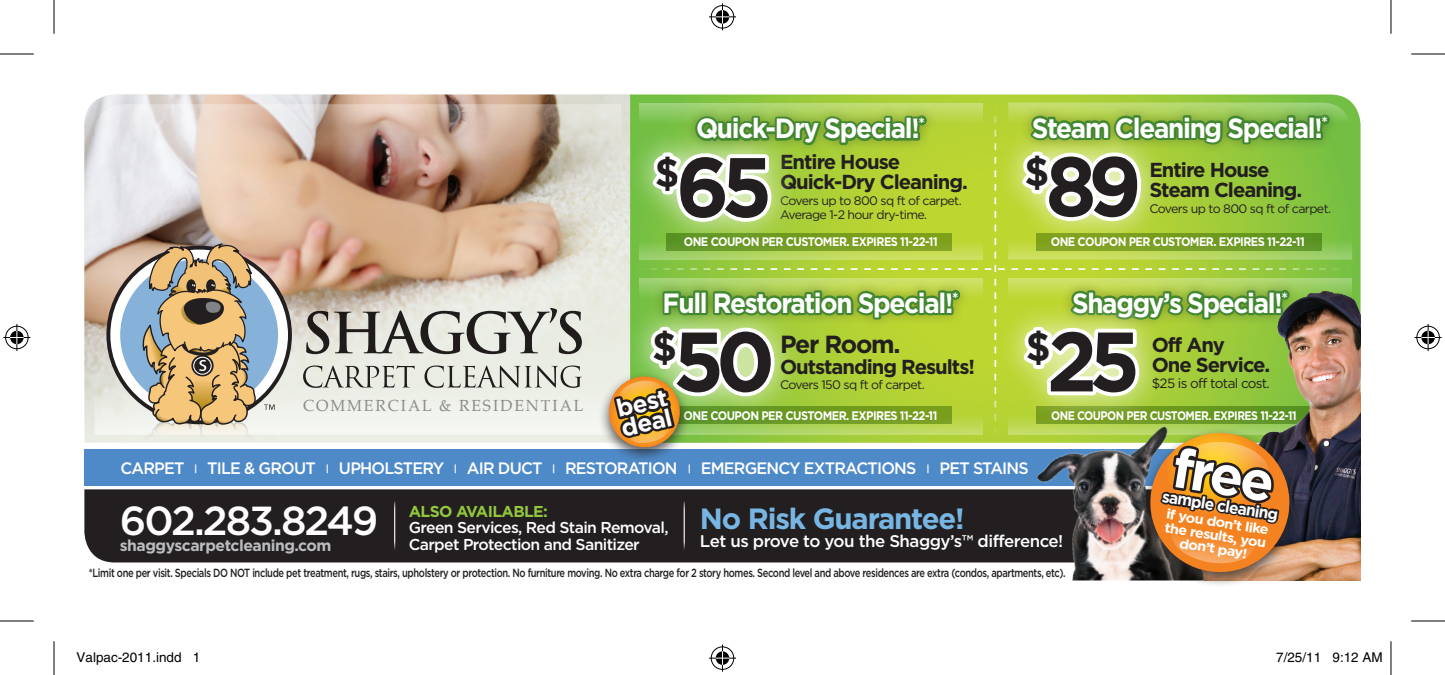
<style>
.page{position:relative;width:1445px;height:675px;background:#fff}
.page>*{position:absolute;margin:0;border:0;box-sizing:border-box;transform-origin:0 0}
.t1{font:700 84.15px "Gotham";letter-spacing:-.1em;color:#231f20;scale:.96 1}
.t2{font:700 54.9px "Gotham";color:#fff}
.t3{font:500 40.5px "Gotham";letter-spacing:-.05em;color:#fff}
.t4{font:700 29.25px "Gotham";letter-spacing:-.04em;color:#77b6e4}
.t5{font:700 27.9px "Gotham";letter-spacing:-.05em;color:#fff;scale:.94 1}
.t6{font:700 24.75px "Gotham";letter-spacing:-.05em;color:#231f20}
.t7{font:700 24.53px/19.8px "Gotham";color:#fff}
.t8{font:700 20.25px/20.2px "Gotham";letter-spacing:-.05em;color:#231f20}
.t9{font:500 16.88px "Gotham";letter-spacing:-.03em;color:#fff}
.t10{font:500 16.65px "Gotham";letter-spacing:-.05em;color:#fff}
.t11{font:700 16.65px "Gotham";color:#fff;scale:.94 1}
.t12{font:500 15.75px/16.9px "Gotham";letter-spacing:-.04em;color:#fff}
.t13{font:700 15.75px "Gotham";letter-spacing:-.03em;color:#bcbdc0}
.t14{font:15.75px "Palatino";letter-spacing:.12em;color:#939598}
.t15{font:700 15.75px "Gotham";letter-spacing:-.04em;color:#92c73d}
.t16{font:700 13.5px/13.3px "Gotham";color:#fff;text-align:center;scale:1.08 1}
.t17{font:13.5px "Helvetica";color:#000}
.t18{font:13.5px "Gotham";letter-spacing:-.05em;color:#231f20}
.t19{font:700 12.38px "Gotham";letter-spacing:-.05em;color:#fff;scale:.9 1}
.t20{font:12.38px/14px "Gotham";letter-spacing:-.05em;color:#231f20}
.t21{font:700 12.38px "Gotham";letter-spacing:-.05em;color:#fff;scale:.87 1}
.t22{font:500 11.7px "Gotham";letter-spacing:-.04em;color:#231f20;scale:.79 1}
.s1{font-weight:700;font-size:9.45px}
</style>
<div class="page">
<img style="left:84px;top:94px;width:546px;height:349px">
<svg style="left:630px;top:94px;width:730px;height:192px;background:#97cb4a"></svg>
<img style="left:94px;top:104px;width:511px;height:331px">
<svg style="left:306px;top:308px;width:276px;height:46px;background:#adaca6"></svg>
<svg style="left:303px;top:366px;width:111px;height:22px;background:#bcbeb6"></svg>
<svg style="left:424px;top:366px;width:158px;height:22px;background:#bebfb9"></svg>
<svg style="left:106px;top:242px;width:186px;height:201px;background:#bfb49f"></svg>
<div style="left:84px;top:489px;width:521px;height:73px;background:#231f20"></div>
<div style="left:84px;top:449px;width:1276px;height:37px;background:#4f8ac8"></div>
<div style="left:598px;top:371px;width:92px;height:92px;background:#231f20;opacity:.75"></div>
<img style="left:1300px;top:286px;width:60px;height:294px">
<div style="left:1139px;top:427px;width:161px;height:161px;background:#231f20;opacity:.75"></div>
<img style="left:605px;top:103px;width:747px;height:474px">
<hr style="left:683px;top:501px;width:2px;height:51px;background:#fff">
<hr style="left:394px;top:501px;width:1px;height:51px;background:#fff">
<hr style="left:0;top:54px;width:34px;height:1px;background:#000">
<hr style="left:1411px;top:54px;width:33px;height:1px;background:#000">
<hr style="left:0;top:621px;width:34px;height:1px;background:#000">
<hr style="left:1411px;top:621px;width:33px;height:1px;background:#000">
<hr style="left:54px;top:0;width:1px;height:34px;background:#000">
<hr style="left:54px;top:641px;width:1px;height:34px;background:#000">
<hr style="left:1390px;top:0;width:1px;height:34px;background:#000">
<hr style="left:1390px;top:641px;width:1px;height:34px;background:#000">
<svg style="left:709px;top:3px;width:27px;height:27px"></svg>
<svg style="left:709px;top:645px;width:27px;height:27px"></svg>
<svg style="left:3px;top:324px;width:27px;height:27px"></svg>
<svg style="left:1414px;top:324px;width:27px;height:27px"></svg>
<div style="left:131px;top:653px;width:5px;height:8px;border:1px solid #fff;border-radius:50%"></div>
<div style="left:130px;top:652px;width:7px;height:10px;border:1px solid #fff;border-radius:50%"></div>
<h3 class="t14" style="left:303px;top:392px;width:282px">COMMERCIAL &amp; RESIDENTIAL</h3>
<h3 class="t5" style="left:696px;top:112px;width:245px">Quick-Dry Special!<sup>*</sup></h3>
<h1 class="t1" style="left:655px;top:136px;width:124px"><sup>$</sup>65</h1>
<h3 class="t8" style="left:780px;top:151px;width:189px">Entire House<br>Quick-Dry Cleaning.</h3>
<p class="t20" style="left:780px;top:193px;width:183px">Covers up to 800 sq ft of carpet.<br>Average 1-2 hour dry-time.</p>
<p class="t19" style="left:684px;top:234px;width:223px">One Coupon per Customer. Expires</p>
<p class="t19" style="left:900px;top:234px;width:43px">11-22-11</p>
<h3 class="t5" style="left:662px;top:286px;width:316px">Full Restoration Special!<sup>*</sup></h3>
<h3 class="t6" style="left:780px;top:330px;width:122px">Per Room.</h3>
<h3 class="t8" style="left:780px;top:356px;width:196px">Outstanding Results!</h3>
<p class="t20" style="left:780px;top:378px;width:146px">Covers 150 sq ft of carpet.</p>
<p class="t19" style="left:683px;top:408px;width:223px">One Coupon per Customer. Expires</p>
<p class="t19" style="left:900px;top:408px;width:43px">11-22-11</p>
<h1 class="t1" style="left:652px;top:311px;width:130px"><sup>$</sup>50</h1>
<h3 class="t7" style="left:614px;top:399px;width:61px;rotate:-13deg">best deal</h3>
<h3 class="t5" style="left:1032px;top:111px;width:317px">Steam Cleaning Special!<sup>*</sup></h3>
<h3 class="t8" style="left:1149px;top:160px;width:154px">Entire House<br>Steam Cleaning.</h3>
<p class="t20" style="left:1149px;top:202px;width:183px">Covers up to 800 sq ft of carpet.</p>
<p class="t19" style="left:1050px;top:234px;width:223px">One Coupon per Customer. Expires</p>
<p class="t19" style="left:1267px;top:234px;width:43px">11-22-11</p>
<h1 class="t1" style="left:1024px;top:135px;width:123px"><sup>$</sup>89</h1>
<h3 class="t5" style="left:1072px;top:286px;width:231px">Shaggy’s Special!<sup>*</sup></h3>
<h1 class="t1" style="left:1025px;top:311px;width:121px"><sup>$</sup>25</h1>
<h3 class="t8" style="left:1151px;top:335px;width:120px">Off Any<br>One Service.</h3>
<p class="t18" style="left:1151px;top:375px;width:120px">$25 is off total cost.</p>
<p class="t21" style="left:1051px;top:408px;width:223px">One Coupon per Customer. Expires</p>
<p class="t21" style="left:1260px;top:408px;width:43px">11-22-11</p>
<h3 class="t10" style="left:121px;top:458px;width:785px">Carpet <span class="s1">|</span> tile &amp; grout <span class="s1">|</span> upholstery <span class="s1">|</span> air duct <span class="s1">|</span> restoration <span class="s1">|</span> Emerg ency extractions</h3>
<h3 class="t10" style="left:926px;top:458px;width:92px"><span class="s1">|</span> pet stains</h3>
<h3 class="t15" style="left:409px;top:501px;width:140px">Also Available:</h3>
<h3 class="t12" style="left:409px;top:519px;width:261px">Green Services, Red Stain Removal,<br>Carpet Protection and Sanitizer</h3>
<h3 class="t3" style="left:120px;top:496px;width:260px">602.283.8249</h3>
<h3 class="t13" style="left:120px;top:536px;width:213px">shaggyscarpetcleaning.com</h3>
<h3 class="t4" style="left:700px;top:501px;width:266px">No Risk Guarantee!</h3>
<h3 class="t9" style="left:700px;top:531px;width:365px">Let us prove to you the Shaggy’s™ difference!</h3>
<p class="t22" style="left:89px;top:566px;width:1237px">*Limit one per visit. Specials Do Not include pet treatment, rugs, stairs, upholstery or protection. No furniture moving. No extra charge for 2 story homes. Second level and above residences are extra (condos, apartments, etc).</p>
<h2 class="t2" style="left:1178px;top:434px;width:104px;rotate:9deg">free</h2>
<p class="t16" style="left:1167px;top:507px;width:99px;rotate:9deg">if you don’tlike the results, you don’tpay!</p>
<h3 class="t11" style="left:1164px;top:486px;width:126px;rotate:9deg">sample cleaning</h3>
<p class="t17" style="left:76px;top:649px;width:125px">Valpac-2011.indd 1</p>
<p class="t17" style="left:1276px;top:649px;width:108px">7/25/11 9:12 AM</p>
</div>
